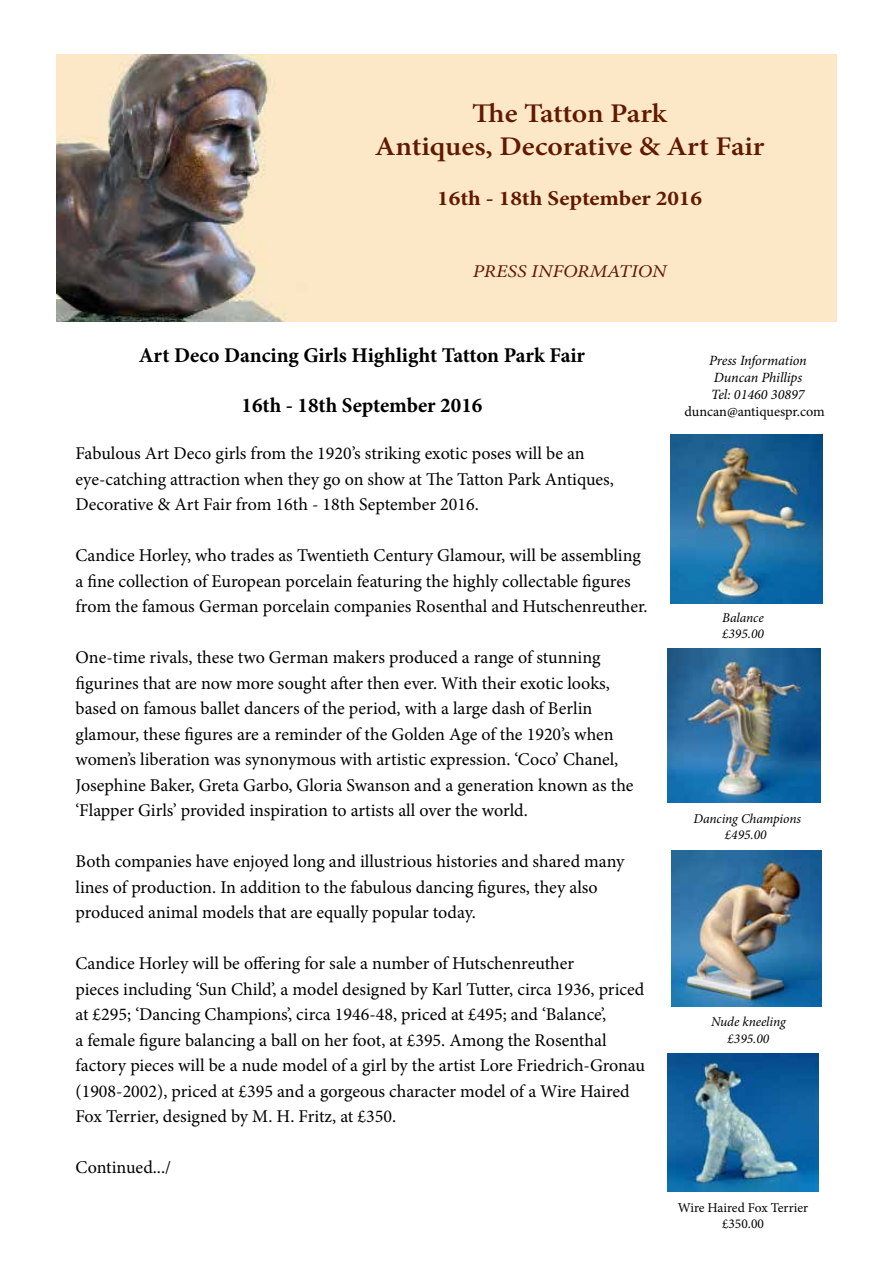
<style>
.page{position:relative;width:893px;height:1263px;background:#fff}
.page>*{position:absolute;margin:0;border:0;box-sizing:border-box;transform-origin:0 0}
.t1{font:600 27px/32.4px "Minion Pro";letter-spacing:-.005em;color:#601a00;text-align:center;scale:1.1 1}
.t2{font:700 21px "Minion Pro";color:#000}
.t3{font:700 21px "Minion Pro";color:#601a00;scale:1.1 1}
.t4{font:18px/25.5px "Minion Pro";color:#000}
.t5{font:italic 18px "Minion Pro";color:#601a00;scale:1.13 1}
.t6{font:italic 14.1px/17px "Minion Pro";letter-spacing:-.005em;color:#000}
.t7{font:14.1px "Minion Pro";letter-spacing:-.005em;color:#000}
.t8{font:italic 13.5px/16.2px "Minion Pro";letter-spacing:-.005em;color:#000;text-align:center}
.t9{font:13.5px/16.2px "Minion Pro";color:#000;text-align:center}
</style>
<div class="page">
<img style="left:57px;top:54px;width:779px;height:267px">
<img style="left:667px;top:648px;width:154px;height:154px">
<img style="left:667px;top:1054px;width:152px;height:137px">
<img style="left:671px;top:435px;width:152px;height:168px">
<img style="left:672px;top:850px;width:150px;height:156px">
<h1 class="t1" style="left:375px;top:97px;width:356px">The Tatton Park<br>Antiques, Decorative &amp; Art Fair</h1>
<p class="t3" style="left:437px;top:183px;width:242px">16th - 18th September 2016</p>
<p class="t5" style="left:473px;top:259px;width:173px">PRESS INFORMATION</p>
<p class="t2" style="left:139px;top:340px;width:448px">Art Deco Dancing Girls Highlight Tatton Park Fair</p>
<p class="t2" style="left:242px;top:390px;width:242px">16th - 18th September 2016</p>
<p class="t4" style="left:75px;top:441px;width:540px">Fabulous Art Deco girls from the 1920’s striking exotic poses will be an eye-catching attraction when they go on show at The Tatton Park Antiques,<br>Decorative &amp; Art Fair from 16th - 18th September 2016.</p>
<p class="t4" style="left:75px;top:543px;width:574px">Candice Horley, who trades as Twentieth Century Glamour, will be assembling a fine collection of European porcelain featuring the highly collectable figures from the famous German porcelain companies Rosenthal and Hutschenreuther.</p>
<p class="t4" style="left:75px;top:645px;width:560px">One-time rivals, these two German makers produced a range of stunning figurines that are now more sought after then ever. With their exotic looks, based on famous ballet dancers of the period, with a large dash of Berlin glamour, these figures are a reminder of the Golden Age of the 1920’s when women’s liberation was synonymous with artistic expression. ‘Coco’ Chanel, Josephine Baker, Greta Garbo, Gloria Swanson and a generation known as the ‘Flapper Girls’ provided inspiration to artists all over the world.</p>
<p class="t4" style="left:75px;top:849px;width:550px">Both companies have enjoyed long and illustrious histories and shared many lines of production. In addition to the fabulous dancing figures, they also produced animal models that are equally popular today.</p>
<p class="t4" style="left:75px;top:951px;width:571px">Candice Horley will be offering for sale a number of Hutschenreuther<br>pieces including ‘Sun Child’, a model designed by Karl Tutter, circa 1936, priced at £295; ‘Dancing Champions’, circa 1946-48, priced at £495; and ‘Balance’,<br>a female figure balancing a ball on her foot, at £395. Among the Rosenthal factory pieces will be a nude model of a girl by the artist Lore Friedrich-Gronau (1908-2002), priced at £395 and a gorgeous character model of a Wire Haired Fox Terrier, designed by M. H. Fritz, at £350.</p>
<p class="t4" style="left:75px;top:1155px;width:97px">Continued.../</p>
<p class="t6" style="left:709px;top:352px;width:99px">Press Information<br>Duncan Phillips<br>Tel: 01460 30897</p>
<p class="t7" style="left:685px;top:402px;width:142px">duncan@antiquespr.com</p>
<p class="t8" style="left:722px;top:609px;width:43px;text-align:left">Balance £395.00</p>
<p class="t8" style="left:693px;top:810px;width:109px">Dancing Champions £495.00</p>
<p class="t8" style="left:711px;top:1014px;width:76px">Nude kneeling £395.00</p>
<p class="t9" style="left:678px;top:1199px;width:132px">Wire Haired Fox Terrier £350.00</p>
</div>
